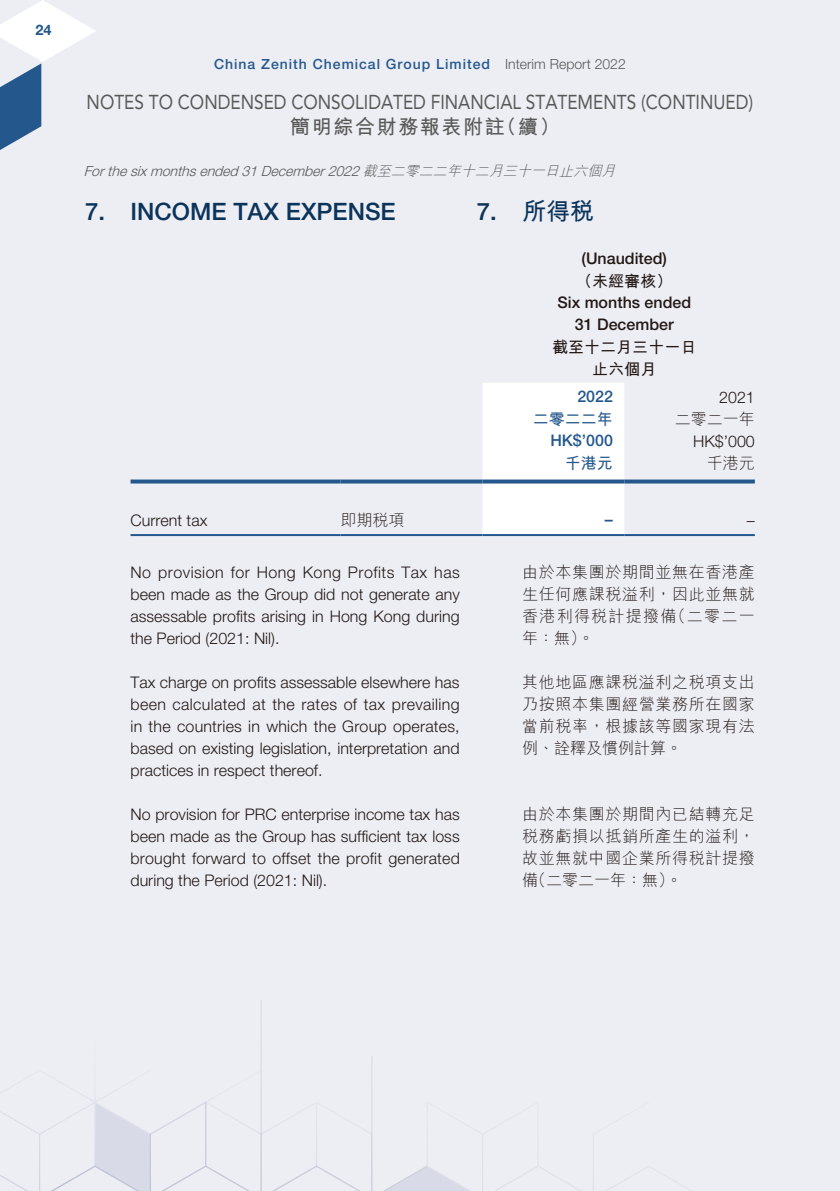
<style>
.page{position:relative;width:840px;height:1191px;background:#fff}
.page>*{position:absolute;margin:0;border:0;box-sizing:border-box;transform-origin:0 0}
.t1{font:500 24px "Helvetica Neue LT Std";color:#0b345b}
.t2{font:700 24px "M Hei HK";color:#0b345b}
.t3{font:20px "Avenir LT Std";color:#595857;scale:.86 1}
.t4{font:700 20px "M Hei HK";letter-spacing:.08em;color:#595857}
.t5{font:300 16px/22px "Helvetica Neue LT Std";color:#231916;text-align:justify}
.t6{font:300 16px/22px "M Hei HK";letter-spacing:.04em;color:#231916;text-align:justify}
.t7{font:500 16px/22px "Helvetica Neue LT Std";color:#231916;text-align:center}
.t8{font:700 16px/22px "M Hei HK";color:#231916;text-align:center}
.t9{font:500 16px "Helvetica Neue LT Std";color:#24588d}
.t10{font:700 16px "M Hei HK";color:#24588d}
.t11{font:700 14.4px "Helvetica Neue LT Std";color:#24588d}
.t12{font:italic 300 14px "Helvetica Neue LT Std";color:#595857}
.t13{font:500 14px "Helvetica Neue LT Std";letter-spacing:.07em;color:#24588d}
.s1{font-weight:300;color:#595857}
.s2{font-family:"M Hei HK"}
.s3{font-family:"Helvetica Neue LT Std";font-weight:500}
</style>
<div class="page">
<div style="left:0;top:0;width:839px;height:1191px;background:#edeef4"></div>
<svg style="left:0;top:0;width:95px;height:150px"></svg>
<svg style="left:0;top:1000px;width:692px;height:191px"></svg>
<div style="left:482px;top:383px;width:142px;height:151px;background:#fff"></div>
<svg style="left:130px;top:479px;width:210px;height:4px"></svg>
<svg style="left:340px;top:479px;width:142px;height:4px"></svg>
<svg style="left:482px;top:479px;width:142px;height:4px"></svg>
<svg style="left:624px;top:479px;width:130px;height:4px"></svg>
<hr style="left:130px;top:534px;width:210px;height:2px;background:#24588d">
<hr style="left:340px;top:534px;width:142px;height:2px;background:#24588d">
<hr style="left:482px;top:534px;width:142px;height:2px;background:#24588d">
<hr style="left:624px;top:534px;width:130px;height:2px;background:#24588d">
<p class="t11" style="left:35px;top:21px;width:18px">24</p>
<p class="t13" style="left:214px;top:56px;width:413px">China Zenith Chemical Group Limited <span class="s1">Interim Report 2022</span></p>
<p class="t3" style="left:87px;top:90px;width:776px">NOTES TO CONDENSED CONSOLIDATED FINANCIAL STATEMENTS (CONTINUED)</p>
<p class="t4" style="left:290px;top:112px;width:271px">簡明綜合財務報表附註（續）</p>
<p class="t12" style="left:84px;top:162px;width:536px">Forthesixmonthsended31December2022<span class="s2">截至二零二二年十二月三十一日止六個月</span></p>
<h1 class="t1" style="left:85px;top:197px;width:312px">7. INCOME TAX EXPENSE</h1>
<h1 class="t2" style="left:476px;top:194px;width:119px"><span class="s3">7.</span> 所得稅</h1>
<p class="t7" style="left:581px;top:247px;width:87px">(Unaudited)</p>
<p class="t8" style="left:576px;top:269px;width:97px">（未經審核）</p>
<p class="t7" style="left:557px;top:291px;width:135px">Six months ended<br>31 December</p>
<p class="t8" style="left:552px;top:335px;width:145px">截至十二月三十一日止六個月</p>
<p class="t9" style="left:577px;top:387px;width:37px">2022</p>
<p class="t5" style="left:718px;top:386px;width:37px">2021</p>
<p class="t10" style="left:532px;top:407px;width:81px">二零二二年</p>
<p class="t6" style="left:674px;top:407px;width:81px">二零二一年</p>
<p class="t9" style="left:550px;top:431px;width:64px">HK$’000</p>
<p class="t5" style="left:692px;top:430px;width:63px">HK$’000</p>
<p class="t10" style="left:564px;top:451px;width:49px">千港元</p>
<p class="t6" style="left:706px;top:451px;width:49px">千港元</p>
<p class="t5" style="left:130px;top:508px;width:78px">Current tax</p>
<p class="t6" style="left:340px;top:508px;width:65px">即期稅項</p>
<p class="t9" style="left:604px;top:509px;width:9px">–</p>
<p class="t5" style="left:746px;top:508px;width:9px">–</p>
<p class="t5" style="left:130px;top:561px;width:330px">No provision for Hong Kong Profits Tax has been made as the Group did not generate any assessable profits arising in Hong Kong during the Period (2021: Nil).</p>
<p class="t5" style="left:130px;top:671px;width:330px">Tax charge on profits assessable elsewhere has been calculated at the rates of tax prevailing in the countries in which the Group operates, based on existing legislation, interpretation and practices in respect thereof.</p>
<p class="t5" style="left:130px;top:803px;width:330px">No provision for PRC enterprise income tax has been made as the Group has sufficient tax loss brought forward to offset the profit generated during the Period (2021: Nil).</p>
<p class="t6" style="left:522px;top:561px;width:234px">由於本集團於期間並無在香港產生任何應課稅溢利，因此並無就香港利得稅計提撥備（二零二一年：無）。</p>
<p class="t6" style="left:522px;top:671px;width:234px">其他地區應課稅溢利之稅項支出乃按照本集團經營業務所在國家當前稅率，根據該等國家現有法例、詮釋及慣例計算。</p>
<p class="t6" style="left:522px;top:803px;width:234px">由於本集團於期間內已結轉充足稅務虧損以抵銷所產生的溢利，故並無就中國企業所得稅計提撥備（二零二一年：無）。</p>
</div>
